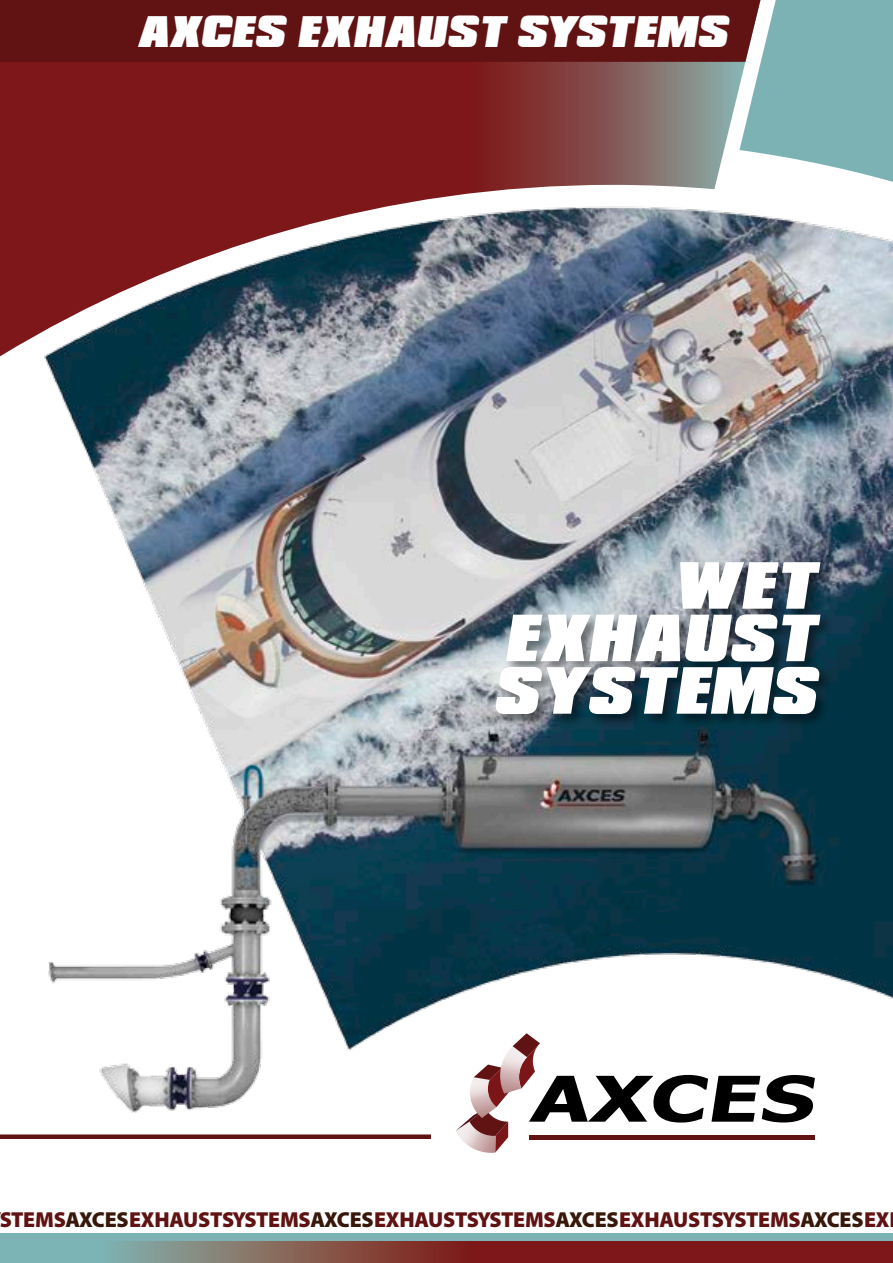
<style>
.page{position:relative;width:893px;height:1263px;background:#fff}
.page>*{position:absolute;margin:0;border:0;box-sizing:border-box;transform-origin:0 0}
.Kop_Cover{font:italic 63px/52.5px "Compacta ICG Black";letter-spacing:-.01em;color:#fff;text-align:justify}
.Kop_Cover-2{font:italic 42px "Compacta ICG Black";letter-spacing:-.01em;color:#fff}
.Kop_Cover-3{font:900 21.75px "Myriad Pro";letter-spacing:-.01em;color:#611213}
.s1{color:#37180a}
</style>
<div class="page">
<img style="left:0;top:216px;width:893px;height:897px">
<div style="left:494px;top:560px;width:340px;height:169px;background:#000;opacity:.45"></div>
<svg style="left:0;top:62px;width:760px;height:294px;background:#7e5359"></svg>
<svg style="left:739px;top:0;width:154px;height:188px"></svg>
<div style="left:0;top:1233px;width:893px;height:30px;background:#7db2b4"></div>
<svg style="left:120px;top:1242px;width:773px;height:21px;background:#803936"></svg>
<div style="left:0;top:1134px;width:431px;height:5px;background:#611213"></div>
<svg style="left:456px;top:1033px;width:359px;height:120px"></svg>
<div style="left:0;top:0;width:760px;height:62px;background:#611213"></div>
<p class="Kop_Cover-2" style="left:136px;top:9px;width:593px">AXCES EXHAUST SYSTEMS</p>
<p class="Kop_Cover" style="left:492px;top:559px;width:326px;text-indent:179px">WET EXHAUST SYSTEMS</p>
<p class="Kop_Cover-3" style="left:0;top:1207px;width:891px">STEMS<span class="s1">AXCES</span> EXHAUSTSYSTEMS<span class="s1">AXCES</span> EXHAUSTSYSTEMS<span class="s1">AXCES</span> EXHAUSTSYSTEMS<span class="s1">AXCES</span> EX</p>
</div>
